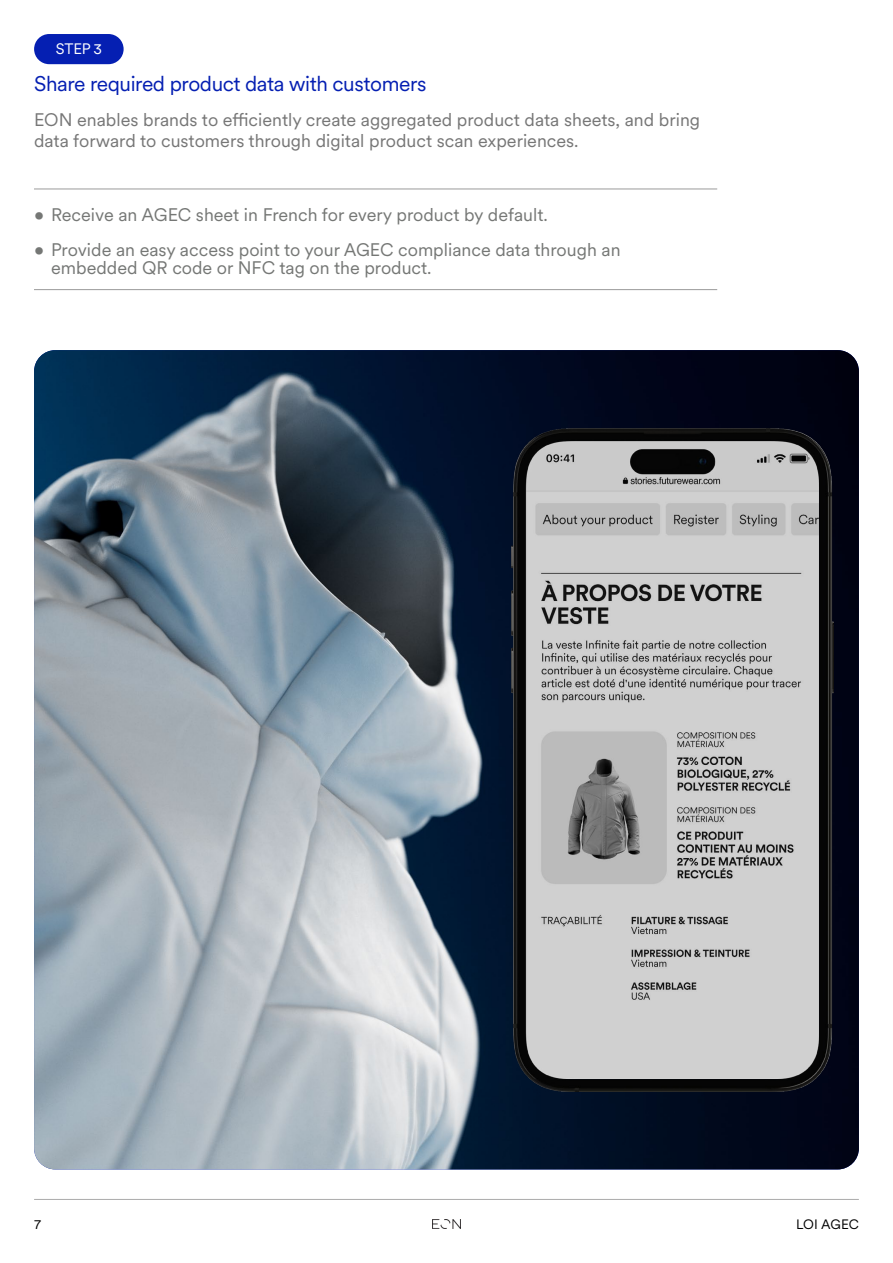
<style>
.page{position:relative;width:893px;height:1263px;background:#fff}
.page>*{position:absolute;margin:0;border:0;box-sizing:border-box;transform-origin:0 0}
.t1{font:21px "Circular XX";letter-spacing:-.02em;color:#051fb2}
.t2{font:18px/18px "Circular XX";color:#757775}
.t3{font:18px/21.6px "Circular XX";color:#767676}
.t4{font:15px "Circular XX";color:#fff}
.t5{font:13.5px "Circular XX";color:#000}
</style>
<div class="page">
<hr style="left:34px;top:1199px;width:825px;height:1px;background:#aaa">
<img style="left:432px;top:1219px;width:29px;height:10px">
<div style="left:34px;top:34px;width:90px;height:30px;background:#051fb2;border-radius:15px"></div>
<hr style="left:34px;top:189px;width:683px;height:1px;background:#9a9a9a">
<hr style="left:34px;top:289px;width:683px;height:1px;background:#9a9a9a">
<img style="left:34px;top:350px;width:825px;height:819px">
<img style="left:511px;top:428px;width:322px;height:663px">
<p class="t4" style="left:56px;top:39px;width:48px">STEP 3</p>
<p class="t1" style="left:34px;top:70px;width:394px">Share required product data with customers</p>
<p class="t3" style="left:34px;top:108px;width:668px">EON enables brands to efficiently create aggregated product data sheets, and bring data forward to customers through digital product scan experiences.</p>
<p class="t2" style="left:34px;top:205px;width:515px">• Receive an AGEC sheet in French for every product by default.</p>
<p class="t2" style="left:51px;top:240px;width:571px;text-indent:-17px">• Provide an easy access point to your AGEC compliance data through an embedded QR code or NFC tag on the product.</p>
<p class="t5" style="left:34px;top:1215px;width:9px">7</p>
<p class="t5" style="left:796px;top:1215px;width:64px">LOI AGEC</p>
</div>
